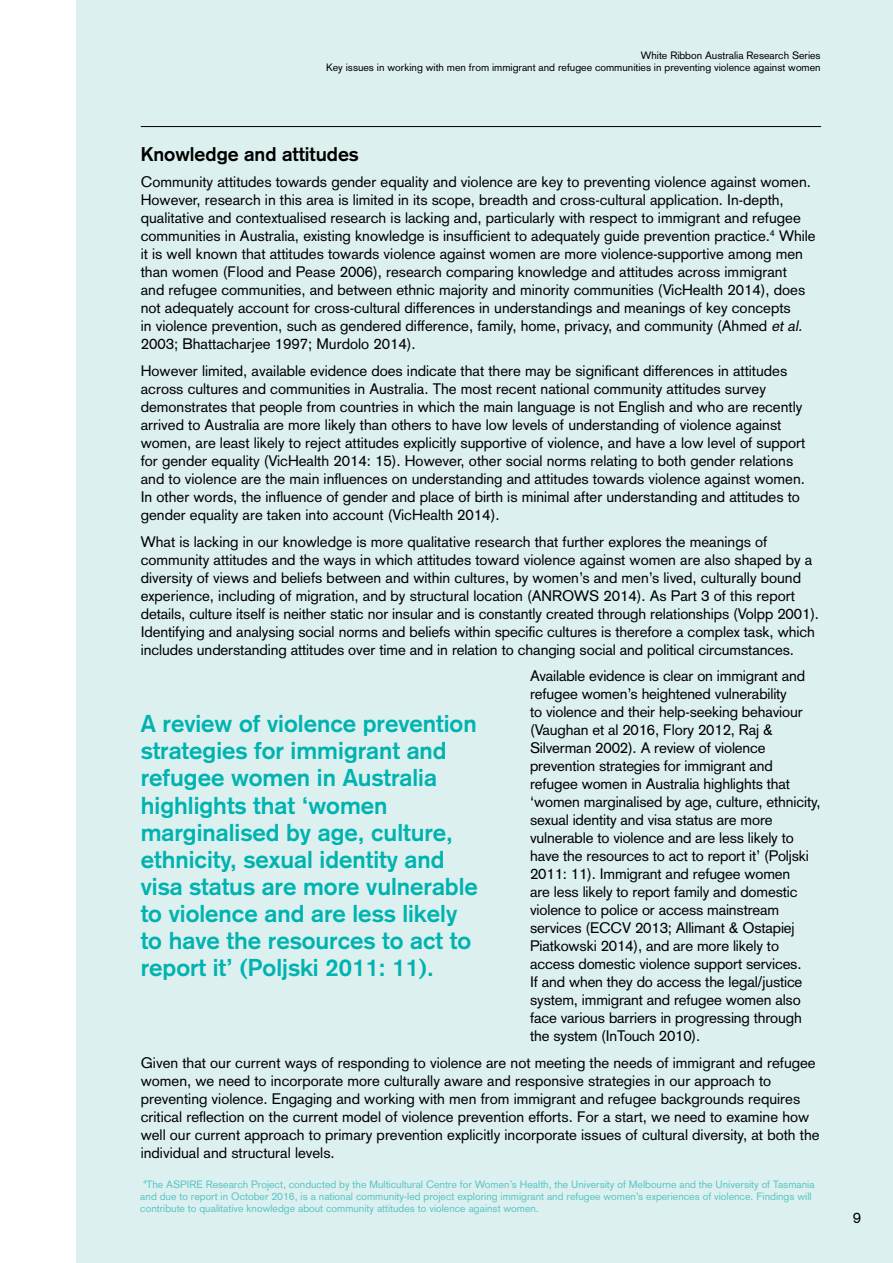
<style>
.page{position:relative;width:893px;height:1263px;background:#fff}
.page>*{position:absolute;margin:0;border:0;box-sizing:border-box;transform-origin:0 0}
.t1{font:700 24px/27px "Akzidenz Grotesk";color:#00b3b0}
.t2{font:700 19.5px "Akzidenz Grotesk";color:#000}
.t3{font:15px/18px "Akzidenz Grotesk";color:#000}
.t4{font:10.5px/12px "Akzidenz Grotesk";color:#5bc5c5}
.t5{font:10.5px/12px "Akzidenz Grotesk";color:#000;text-align:right}
.s1{font-style:italic}
</style>
<div class="page">
<div style="left:77px;top:0;width:816px;height:1263px;background:#dcf0ef"></div>
<hr style="left:141px;top:126px;width:680px;height:1px;background:#000">
<p class="t5" style="left:326px;top:49px;width:496px">White Ribbon Australia Research Series<br>Key issues in working with men from immigrant and refugee communities in preventing violence against women</p>
<h2 class="t2" style="left:141px;top:143px;width:219px">Knowledge and attitudes</h2>
<p class="t3" style="left:141px;top:173px;width:676px">Community attitudes towards gender equality and violence are key to preventing violence against women.<br>However, research in this area is limited in its scope, breadth and cross-cultural application. In-depth, qualitative and contextualised research is lacking and, particularly with respect to immigrant and refugee communities in Australia, existing knowledge is insufficient to adequately guide prevention practice.<sup>4</sup> While it is well known that attitudes towards violence against women are more violence-supportive among men than women (Flood and Pease 2006), research comparing knowledge and attitudes across immigrant<br>and refugee communities, and between ethnic majority and minority communities (VicHealth 2014), does not adequately account for cross-cultural differences in understandings and meanings of key concepts<br>in violence prevention, such as gendered difference, family, home, privacy, and community (Ahmed <span class="s1">et al.<br></span>2003; Bhattacharjee 1997; Murdolo 2014).</p>
<p class="t3" style="left:141px;top:362px;width:666px">However limited, available evidence does indicate that there may be significant differences in attitudes across cultures and communities in Australia. The most recent national community attitudes survey demonstrates that people from countries in which the main language is not English and who are recently arrived to Australia are more likely than others to have low levels of understanding of violence against women, are least likely to reject attitudes explicitly supportive of violence, and have a low level of support for gender equality (VicHealth 2014: 15). However, other social norms relating to both gender relations and to violence are the main influences on understanding and attitudes towards violence against women.<br>In other words, the influence of gender and place of birth is minimal after understanding and attitudes to gender equality are taken into account (VicHealth 2014).</p>
<p class="t3" style="left:141px;top:532px;width:680px">What is lacking in our knowledge is more qualitative research that further explores the meanings of community attitudes and the ways in which attitudes toward violence against women are also shaped by a diversity of views and beliefs between and within cultures, by women’s and men’s lived, culturally bound experience, including of migration, and by structural location (ANROWS 2014). As Part 3 of this report details, culture itself is neither static nor insular and is constantly created through relationships (Volpp 2001).<br>Identifying and analysing social norms and beliefs within specific cultures is therefore a complex task, which includes understanding attitudes over time and in relation to changing social and political circumstances.</p>
<p class="t3" style="left:530px;top:667px;width:292px">Available evidence is clear on immigrant and refugee women’s heightened vulnerability<br>to violence and their help-seeking behaviour (Vaughan et al 2016, Flory 2012, Raj &amp; Silverman 2002). A review of violence prevention strategies for immigrant and refugee women in Australia highlights that ‘women marginalised by age, culture, ethnicity, sexual identity and visa status are more vulnerable to violence and are less likely to have the resources to act to report it’ (Poljski 2011: 11). Immigrant and refugee women<br>are less likely to report family and domestic violence to police or access mainstream services (ECCV 2013; Allimant &amp; Ostapiej Piatkowski 2014), and are more likely to access domestic violence support services.<br>If and when they do access the legal/justice system, immigrant and refugee women also face various barriers in progressing through the system (InTouch 2010).</p>
<p class="t3" style="left:141px;top:1053px;width:680px">Given that our current ways of responding to violence are not meeting the needs of immigrant and refugee women, we need to incorporate more culturally aware and responsive strategies in our approach to preventing violence. Engaging and working with men from immigrant and refugee backgrounds requires critical reflection on the current model of violence prevention efforts. For a start, we need to examine how well our current approach to primary prevention explicitly incorporate issues of cultural diversity, at both the individual and structural levels.</p>
<p class="t1" style="left:141px;top:710px;width:339px">A review of violence prevention strategies for immigrant and refugee women in Australia highlights that ‘women marginalised by age, culture, ethnicity, sexual identity and visa status are more vulnerable to violence and are less likely to have the resources to act to report it’ (Poljski 2011: 11).</p>
<p class="t4" style="left:140px;top:1178px;width:676px"><sup>4</sup>The ASPIRE Research Project, conducted by the Multicultural Centre for Women’s Health, the University of Melbourne and the University of Tasmania and due to report in October 2016, is a national community-led project exploring immigrant and refugee women’s experiences of violence. Findings will contribute to qualitative knowledge about community attitudes to violence against women.</p>
<p class="t3" style="left:853px;top:1209px;width:10px">9</p>
</div>
